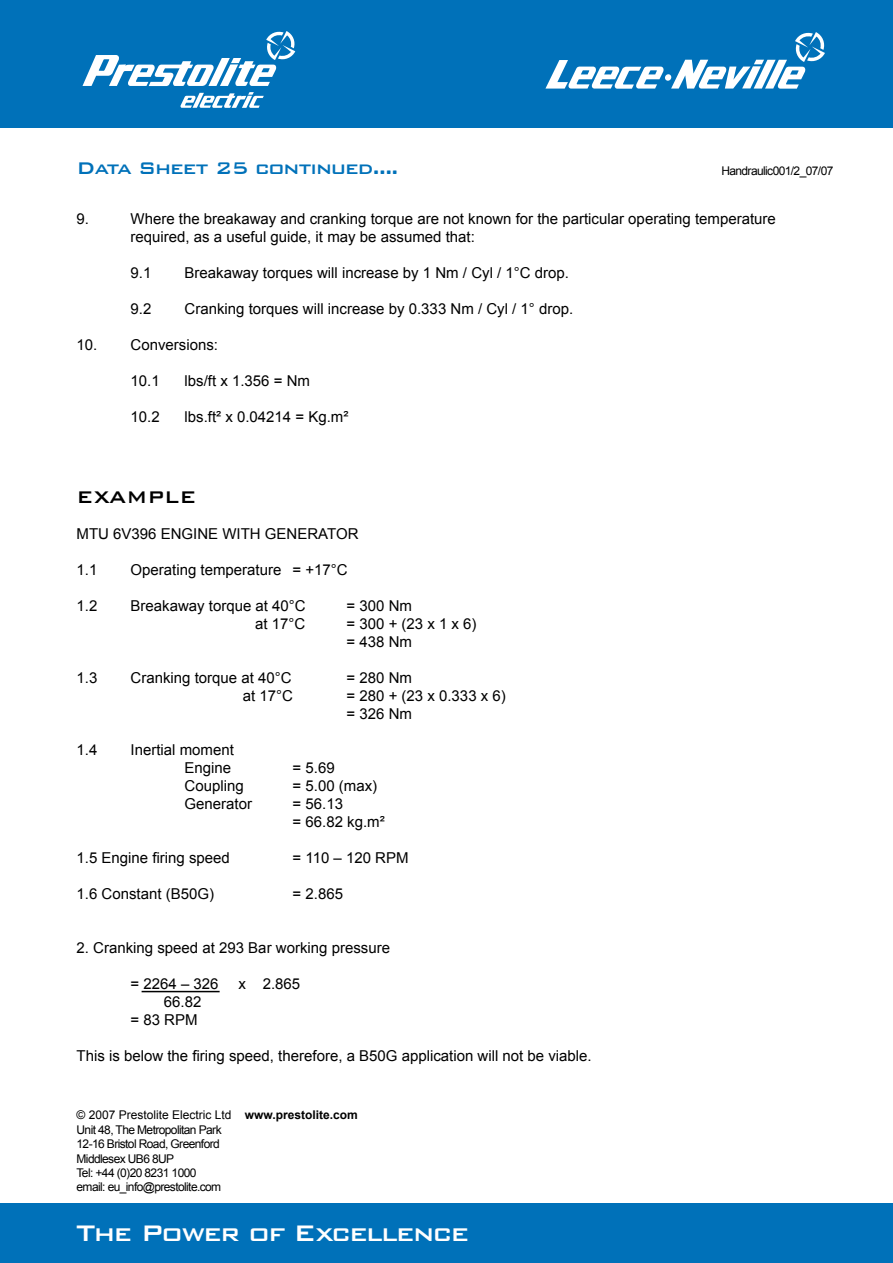
<style>
.page{position:relative;width:893px;height:1263px;background:#fff}
.page>*{position:absolute;margin:0;border:0;box-sizing:border-box;transform-origin:0 0}
.t1{font:500 30px "Bank Gothic BT";letter-spacing:-.05em;color:#fff}
.t2{font:500 22.5px "Bank Gothic BT";letter-spacing:-.05em;color:#0071b9}
.t3{font:500 22.5px "Bank Gothic BT";color:#000}
.t4{font:15px/18px "Arial";color:#000}
.t5{font:12px/14.4px "Arial";letter-spacing:-.05em;color:#000}
.s1{font-weight:700}
</style>
<div class="page">
<div style="left:0;top:0;width:893px;height:128px;background:#0071b9"></div>
<svg style="left:180px;top:92px;width:84px;height:16px"></svg>
<svg style="left:82px;top:31px;width:213px;height:55px"></svg>
<svg style="left:545px;top:60px;width:119px;height:29px"></svg>
<div style="left:665px;top:74px;width:6px;height:7px;background:#fff;border-radius:50%"></div>
<svg style="left:671px;top:32px;width:154px;height:57px"></svg>
<div style="left:0;top:1203px;width:893px;height:60px;background:#0071b9"></div>
<hr style="left:142px;top:991px;width:78px;height:1px;background:#000">
<h2 class="t2" style="left:77px;top:156px;width:324px">Data Sheet 25 continued....</h2>
<p class="t5" style="left:721px;top:163px;width:114px">Handraulic001/2_07/07</p>
<p class="t4" style="left:77px;top:209px;width:14px">9.</p>
<p class="t4" style="left:131px;top:209px;width:647px">Where the breakaway and cranking torque are not known for the particular operating temperature required, as a useful guide, it may be assumed that:</p>
<p class="t4" style="left:131px;top:263px;width:22px">9.1</p>
<p class="t4" style="left:185px;top:263px;width:386px">Breakaway torques will increase by 1 Nm / Cyl / 1°C drop.</p>
<p class="t4" style="left:131px;top:299px;width:22px">9.2</p>
<p class="t4" style="left:185px;top:299px;width:390px">Cranking torques will increase by 0.333 Nm / Cyl / 1° drop.</p>
<p class="t4" style="left:77px;top:335px;width:143px">10. Conversions:</p>
<p class="t4" style="left:131px;top:371px;width:31px">10.1</p>
<p class="t4" style="left:185px;top:371px;width:127px">lbs/ft x 1.356 = Nm</p>
<p class="t4" style="left:131px;top:407px;width:31px">10.2</p>
<p class="t4" style="left:185px;top:407px;width:165px">lbs.ft² x 0.04214 = Kg.m²</p>
<h2 class="t3" style="left:77px;top:484px;width:121px">EXAMPLE</h2>
<p class="t4" style="left:77px;top:524px;width:283px">MTU 6V396 ENGINE WITH GENERATOR</p>
<p class="t4" style="left:77px;top:560px;width:22px">1.1</p>
<p class="t4" style="left:131px;top:560px;width:219px">Operating temperature = +17°C</p>
<p class="t4" style="left:77px;top:596px;width:22px">1.2</p>
<p class="t4" style="left:131px;top:596px;width:177px">Breakaway torque at 40°C</p>
<p class="t4" style="left:347px;top:596px;width:67px">= 300 Nm</p>
<p class="t4" style="left:255px;top:614px;width:52px">at 17°C</p>
<p class="t4" style="left:347px;top:614px;width:132px">= 300 + (23 x 1 x 6) = 438 Nm</p>
<p class="t4" style="left:77px;top:668px;width:22px">1.3</p>
<p class="t4" style="left:131px;top:668px;width:163px">Cranking torque at 40°C</p>
<p class="t4" style="left:347px;top:668px;width:67px">= 280 Nm</p>
<p class="t4" style="left:243px;top:686px;width:52px">at 17°C</p>
<p class="t4" style="left:347px;top:686px;width:161px">= 280 + (23 x 0.333 x 6) = 326 Nm</p>
<p class="t4" style="left:77px;top:740px;width:22px">1.4</p>
<p class="t4" style="left:131px;top:740px;width:105px;text-align:right">Inertial moment<br>Engine</p>
<p class="t4" style="left:293px;top:758px;width:44px">= 5.69</p>
<p class="t4" style="left:185px;top:776px;width:61px">Coupling</p>
<p class="t4" style="left:293px;top:776px;width:86px">= 5.00 (max)</p>
<p class="t4" style="left:185px;top:794px;width:69px">Generator</p>
<p class="t4" style="left:293px;top:794px;width:94px">= 56.13<br>= 66.82 kg.m²</p>
<p class="t4" style="left:77px;top:848px;width:155px">1.5 Engine firing speed</p>
<p class="t4" style="left:293px;top:848px;width:118px">= 110 – 120 RPM</p>
<p class="t4" style="left:77px;top:884px;width:139px">1.6 Constant (B50G)</p>
<p class="t4" style="left:293px;top:884px;width:52px">= 2.865</p>
<p class="t4" style="left:77px;top:938px;width:315px">2. Cranking speed at 293 Bar working pressure</p>
<p class="t4" style="left:131px;top:974px;width:89px">= 2264 – 326</p>
<p class="t4" style="left:239px;top:974px;width:63px">x 2.865</p>
<p class="t4" style="left:131px;top:992px;width:72px;text-align:right">66.82<br>= 83 RPM</p>
<p class="t4" style="left:77px;top:1046px;width:517px">This is below the firing speed, therefore, a B50G application will not be viable.</p>
<p class="t5" style="left:77px;top:1108px;width:283px">© 2007 Prestolite Electric Ltd <span class="s1">www.prestolite.com<br></span>Unit 48, The Metropolitan Park<br>12-16 Bristol Road, Greenford<br>Middlesex UB6 8UP<br>Tel: +44 (0)20 8231 1000<br>email: eu_info@prestolite.com</p>
<h1 class="t1" style="left:77px;top:1217px;width:394px">The Power of Excellence</h1>
</div>
